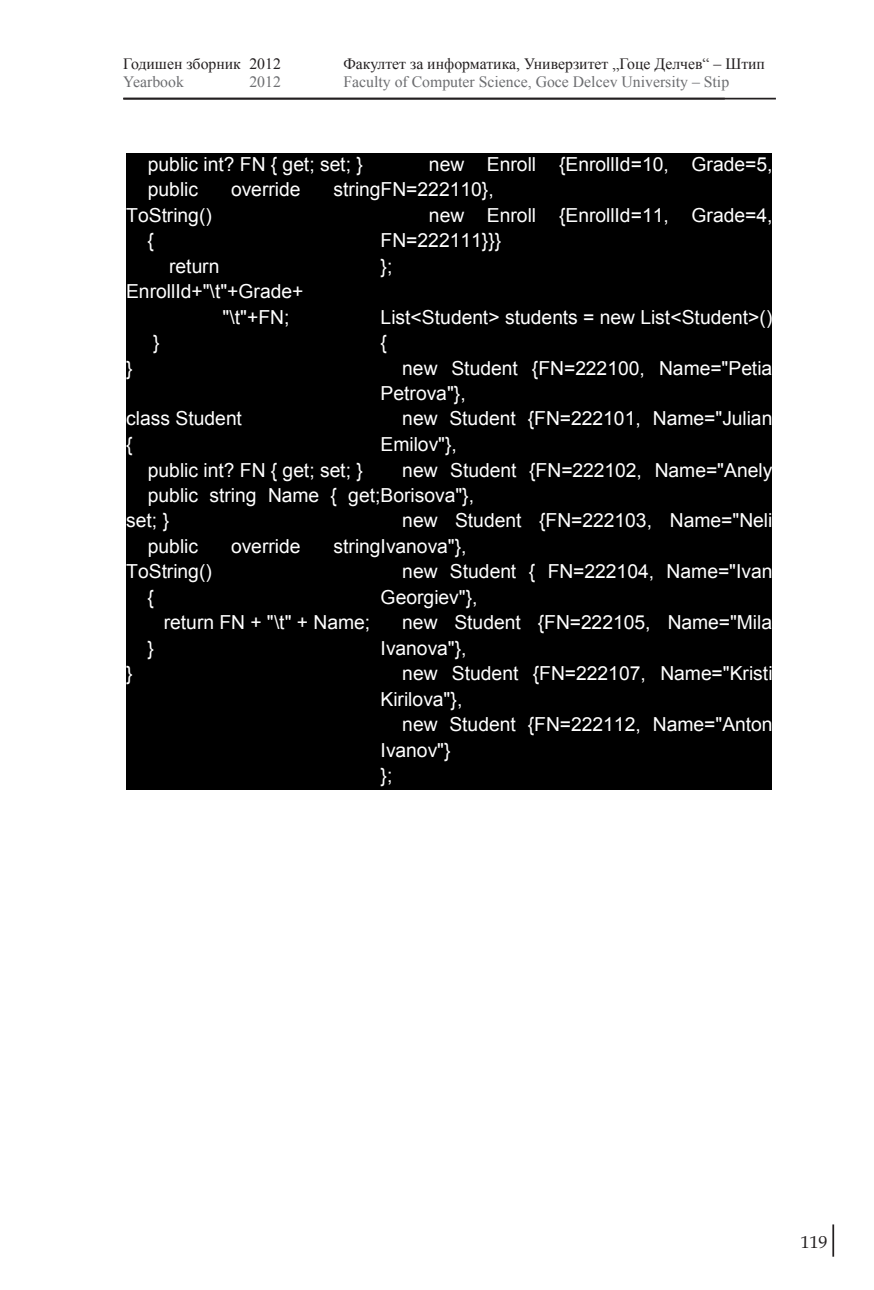
<style>
.page{position:relative;width:874px;height:1290px;background:#fff}
.page>*{position:absolute;margin:0;border:0;box-sizing:border-box;transform-origin:0 0}
.t1{font:19.25px/25.6px "Arial";color:#fff}
.t2{font:17.5px "Book Antiqua";color:#231f20}
.t3{font:15.75px "Times New Roman";color:#231f20}
.t4{font:15.75px "Times New Roman";color:#6c6d70}
</style>
<div class="page">
<hr style="left:832px;top:1224px;width:1px;height:32px;background:#231f20">
<hr style="left:123px;top:98px;width:652px;height:1px;background:#231f20">
<div style="left:126px;top:688px;width:254px;height:101px;background:#000"></div>
<div style="left:126px;top:153px;width:254px;height:25px;background:#000"></div>
<div style="left:126px;top:178px;width:254px;height:26px;background:#000"></div>
<div style="left:126px;top:204px;width:254px;height:25px;background:#000"></div>
<div style="left:126px;top:229px;width:254px;height:26px;background:#000"></div>
<div style="left:126px;top:255px;width:254px;height:25px;background:#000"></div>
<div style="left:126px;top:280px;width:254px;height:26px;background:#000"></div>
<div style="left:126px;top:306px;width:254px;height:25px;background:#000"></div>
<div style="left:126px;top:331px;width:254px;height:26px;background:#000"></div>
<div style="left:126px;top:357px;width:254px;height:25px;background:#000"></div>
<div style="left:126px;top:382px;width:254px;height:26px;background:#000"></div>
<div style="left:126px;top:408px;width:254px;height:25px;background:#000"></div>
<div style="left:126px;top:433px;width:254px;height:26px;background:#000"></div>
<div style="left:126px;top:459px;width:254px;height:25px;background:#000"></div>
<div style="left:126px;top:484px;width:254px;height:25px;background:#000"></div>
<div style="left:126px;top:509px;width:254px;height:26px;background:#000"></div>
<div style="left:126px;top:535px;width:254px;height:25px;background:#000"></div>
<div style="left:126px;top:560px;width:254px;height:26px;background:#000"></div>
<div style="left:126px;top:586px;width:254px;height:25px;background:#000"></div>
<div style="left:126px;top:611px;width:254px;height:26px;background:#000"></div>
<div style="left:126px;top:637px;width:254px;height:25px;background:#000"></div>
<div style="left:126px;top:662px;width:254px;height:26px;background:#000"></div>
<div style="left:380px;top:153px;width:392px;height:25px;background:#000"></div>
<div style="left:380px;top:178px;width:392px;height:26px;background:#000"></div>
<div style="left:380px;top:204px;width:392px;height:25px;background:#000"></div>
<div style="left:380px;top:229px;width:392px;height:26px;background:#000"></div>
<div style="left:380px;top:255px;width:392px;height:25px;background:#000"></div>
<div style="left:380px;top:280px;width:392px;height:26px;background:#000"></div>
<div style="left:380px;top:306px;width:392px;height:25px;background:#000"></div>
<div style="left:380px;top:331px;width:392px;height:26px;background:#000"></div>
<div style="left:380px;top:357px;width:392px;height:25px;background:#000"></div>
<div style="left:380px;top:382px;width:392px;height:26px;background:#000"></div>
<div style="left:380px;top:408px;width:392px;height:25px;background:#000"></div>
<div style="left:380px;top:433px;width:392px;height:26px;background:#000"></div>
<div style="left:380px;top:459px;width:392px;height:25px;background:#000"></div>
<div style="left:380px;top:484px;width:392px;height:25px;background:#000"></div>
<div style="left:380px;top:509px;width:392px;height:26px;background:#000"></div>
<div style="left:380px;top:535px;width:392px;height:25px;background:#000"></div>
<div style="left:380px;top:560px;width:392px;height:26px;background:#000"></div>
<div style="left:380px;top:586px;width:392px;height:25px;background:#000"></div>
<div style="left:380px;top:611px;width:392px;height:26px;background:#000"></div>
<div style="left:380px;top:637px;width:392px;height:25px;background:#000"></div>
<div style="left:380px;top:662px;width:392px;height:26px;background:#000"></div>
<div style="left:380px;top:688px;width:392px;height:25px;background:#000"></div>
<div style="left:380px;top:713px;width:392px;height:26px;background:#000"></div>
<div style="left:380px;top:739px;width:392px;height:25px;background:#000"></div>
<div style="left:380px;top:764px;width:392px;height:25px;background:#000"></div>
<p class="t3" style="left:123px;top:53px;width:159px">Годишен зборник 2012</p>
<p class="t4" style="left:123px;top:71px;width:62px">Yearbook</p>
<p class="t4" style="left:249px;top:71px;width:33px">2012</p>
<p class="t3" style="left:343px;top:53px;width:423px">Факултет за информатика, Универзитет „Гоце Делчев“ – Штип</p>
<p class="t4" style="left:343px;top:71px;width:387px">Faculty of Computer Science, Goce Delcev University – Stip</p>
<p class="t1" style="left:148px;top:152px;width:216px">public int? FN { get; set; } public</p>
<p class="t1" style="left:428px;top:152px;width:345px">new Enroll {EnrollId=10, Grade=5,</p>
<p class="t1" style="left:380px;top:202px;width:393px;text-indent:48px">new Enroll {EnrollId=11, Grade=4,<br>FN=222111}}}<br>};</p>
<p class="t1" style="left:380px;top:304px;width:393px">List&lt;Student&gt; students = new List&lt;Student&gt;()</p>
<p class="t1" style="left:380px;top:330px;width:8px">{</p>
<p class="t1" style="left:402px;top:355px;width:371px">new Student {FN=222100, Name="Petia</p>
<p class="t1" style="left:380px;top:381px;width:87px">Petrova"},</p>
<p class="t1" style="left:402px;top:406px;width:371px">new Student {FN=222101, Name="Julian</p>
<p class="t1" style="left:380px;top:432px;width:78px">Emilov"},</p>
<p class="t1" style="left:402px;top:457px;width:371px">new Student {FN=222102, Name="Anely</p>
<p class="t1" style="left:402px;top:508px;width:371px">new Student {FN=222103, Name="Neli</p>
<p class="t1" style="left:402px;top:559px;width:371px">new Student { FN=222104, Name="Ivan</p>
<p class="t1" style="left:380px;top:584px;width:98px">Georgiev"},</p>
<p class="t1" style="left:402px;top:610px;width:371px">new Student {FN=222105, Name="Mila</p>
<p class="t1" style="left:380px;top:635px;width:87px">Ivanova"},</p>
<p class="t1" style="left:402px;top:661px;width:372px">new Student {FN=222107, Name="Kristi</p>
<p class="t1" style="left:380px;top:686px;width:83px">Kirilova"},</p>
<p class="t1" style="left:402px;top:712px;width:372px">new Student {FN=222112, Name="Anton</p>
<p class="t1" style="left:380px;top:737px;width:71px">Ivanov"}</p>
<p class="t1" style="left:380px;top:763px;width:13px">};</p>
<p class="t1" style="left:231px;top:177px;width:71px">override</p>
<p class="t1" style="left:333px;top:177px;width:162px">stringFN=222110},</p>
<p class="t1" style="left:126px;top:202px;width:87px">ToString()</p>
<p class="t1" style="left:147px;top:228px;width:8px">{</p>
<p class="t1" style="left:169px;top:253px;width:52px">return</p>
<p class="t1" style="left:126px;top:279px;width:178px">EnrollId+"\t"+Grade+</p>
<p class="t1" style="left:222px;top:304px;width:68px">"\t"+FN;</p>
<p class="t1" style="left:153px;top:330px;width:8px">}</p>
<p class="t1" style="left:126px;top:355px;width:8px">}</p>
<p class="t1" style="left:126px;top:406px;width:117px">class Student</p>
<p class="t1" style="left:126px;top:432px;width:8px">{</p>
<p class="t1" style="left:148px;top:457px;width:216px">public int? FN { get; set; }</p>
<p class="t1" style="left:148px;top:483px;width:328px">public string Name { get;Borisova"},</p>
<p class="t1" style="left:126px;top:508px;width:44px">set; }</p>
<p class="t1" style="left:148px;top:533px;width:52px">public</p>
<p class="t1" style="left:231px;top:533px;width:71px">override</p>
<p class="t1" style="left:333px;top:533px;width:135px">stringIvanova"},</p>
<p class="t1" style="left:126px;top:559px;width:87px">ToString()</p>
<p class="t1" style="left:147px;top:584px;width:8px">{</p>
<p class="t1" style="left:164px;top:610px;width:208px">return FN + "\t" + Name;</p>
<p class="t1" style="left:147px;top:635px;width:8px">}</p>
<p class="t1" style="left:126px;top:661px;width:8px">}</p>
<p class="t2" style="left:800px;top:1230px;width:28px">119</p>
</div>
